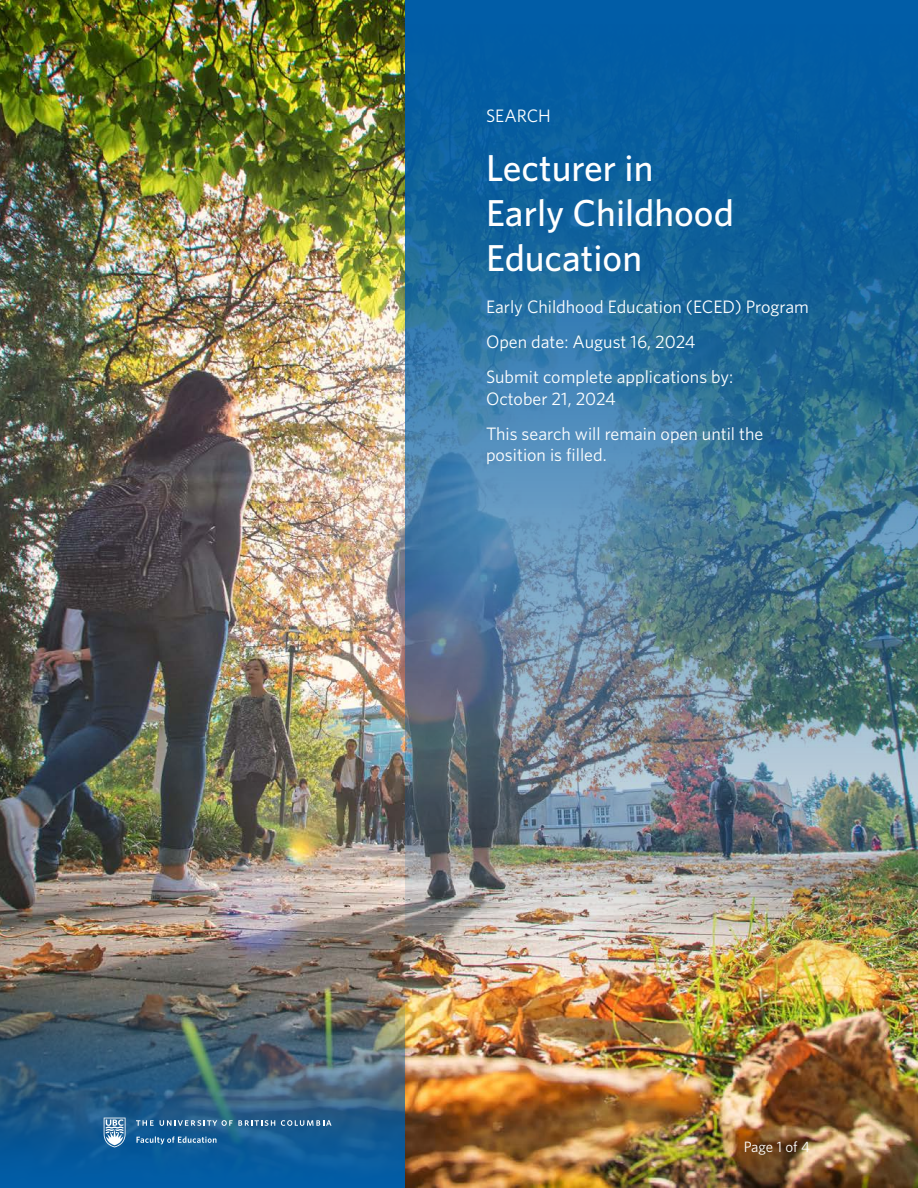
<style>
.page{position:relative;width:918px;height:1188px;background:#fff}
.page>*{position:absolute;margin:0;border:0;box-sizing:border-box;transform-origin:0 0}
.Header_One_in_White{font:500 37.5px/45px "Whitney";color:#fff}
.t1{font:18px/21.6px "Whitney";color:#fff}
.t2{font:15px "Whitney";letter-spacing:-.005em;color:#fff}
</style>
<div class="page">
<img style="left:0;top:0;width:918px;height:1188px">
<img style="left:405px;top:0;width:513px;height:987px">
<img style="left:0;top:987px;width:405px;height:201px">
<svg style="left:104px;top:1118px;width:22px;height:29px"></svg>
<svg style="left:136px;top:1120px;width:18px;height:6px"></svg>
<svg style="left:160px;top:1120px;width:115px;height:6px"></svg>
<svg style="left:281px;top:1120px;width:51px;height:6px"></svg>
<svg style="left:136px;top:1136px;width:80px;height:8px"></svg>
<p class="t1" style="left:486px;top:105px;width:66px">SEARCH</p>
<p class="Header_One_in_White" style="left:486px;top:145px;width:249px">Lecturer in<br>Early Childhood<br>Education</p>
<p class="t1" style="left:486px;top:295px;width:324px">Early Childhood Education (ECED) Program</p>
<p class="t1" style="left:486px;top:330px;width:211px">Open date: August 16, 2024</p>
<p class="t1" style="left:486px;top:365px;width:249px">Submit complete applications by:<br>October 21, 2024</p>
<p class="t1" style="left:486px;top:422px;width:279px">This search will remain open until the position is filled.</p>
<p class="t2" style="left:744px;top:1137px;width:68px">Page 1 of 4</p>
</div>
